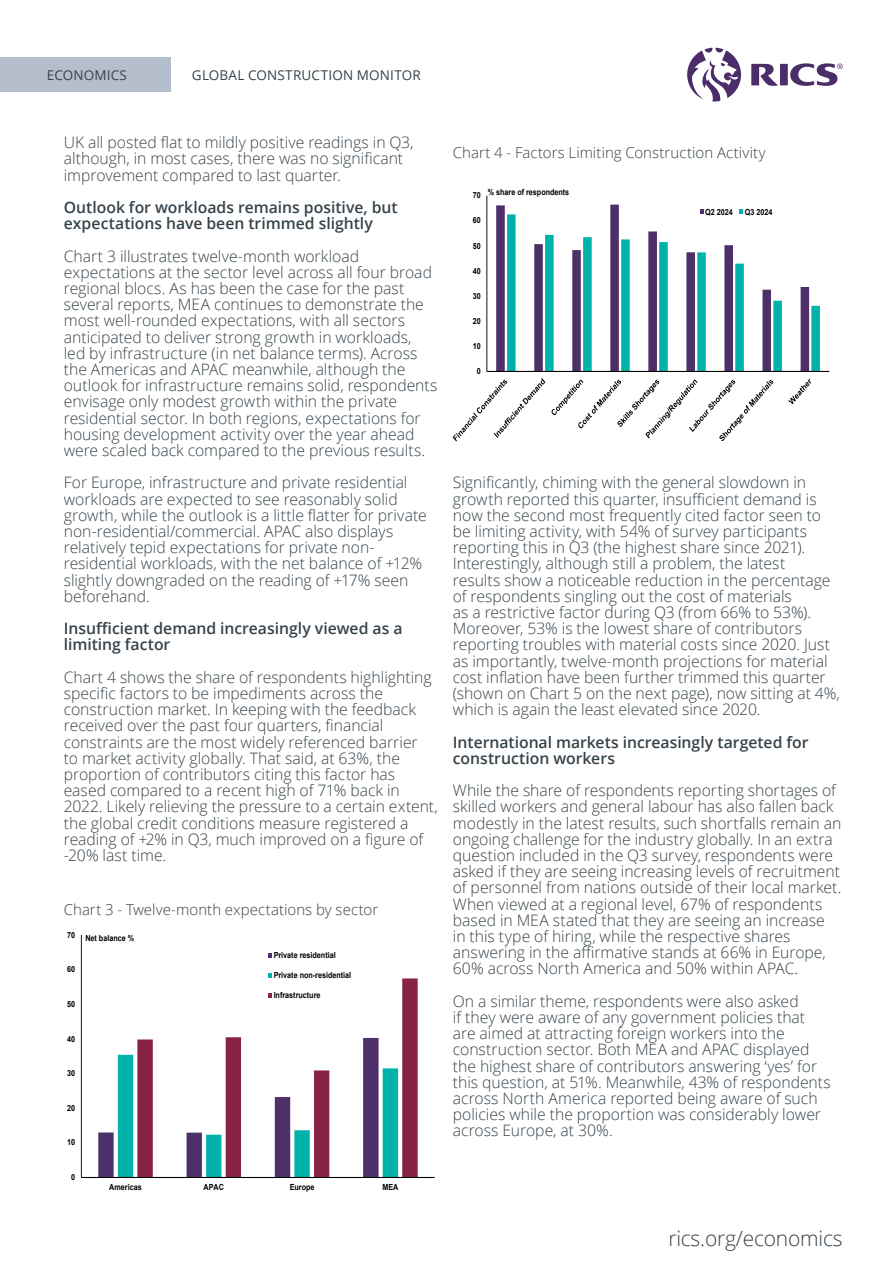
<style>
.page{position:relative;width:893px;height:1263px;background:#fff}
.page>*{position:absolute;margin:0;border:0;box-sizing:border-box;transform-origin:0 0}
.t1{font:300 21px "Open Sans";letter-spacing:-.01em;color:#36414a}
.Paragraph_Style{font:300 15.75px/16.2px "Open Sans";color:#36424a}
.Paragraph_Style-2{font:600 15.75px/16.2px "Open Sans";color:#36424a}
.Chart_description_text{font:300 15px "Open Sans";letter-spacing:.005em;color:#36424a}
.t2{font:13.5px "Open Sans";letter-spacing:.015em;color:#36424a}
.t3{font:700 8.4px "Arial";color:#000;scale:.86 1}
</style>
<div class="page">
<div style="left:0;top:58px;width:171px;height:34px;background:#b4becd"></div>
<svg style="left:687px;top:48px;width:156px;height:54px"></svg>
<svg style="left:496px;top:205px;width:247px;height:166px"></svg>
<svg style="left:507px;top:214px;width:313px;height:157px"></svg>
<hr style="left:487px;top:196px;width:1px;height:175px;background:#000">
<hr style="left:487px;top:371px;width:342px;height:1px;background:#000">
<svg style="left:453px;top:378px;width:92px;height:63px"></svg>
<svg style="left:551px;top:380px;width:222px;height:61px"></svg>
<svg style="left:788px;top:379px;width:23px;height:25px"></svg>
<svg style="left:700px;top:210px;width:4px;height:4px"></svg>
<svg style="left:739px;top:210px;width:4px;height:4px"></svg>
<svg style="left:98px;top:1054px;width:39px;height:123px"></svg>
<svg style="left:137px;top:978px;width:281px;height:199px"></svg>
<hr style="left:81px;top:935px;width:1px;height:242px;background:#000">
<hr style="left:81px;top:1177px;width:353px;height:1px;background:#000">
<svg style="left:268px;top:953px;width:4px;height:5px"></svg>
<svg style="left:268px;top:973px;width:4px;height:5px"></svg>
<svg style="left:268px;top:993px;width:4px;height:4px"></svg>
<p class="t2" style="left:47px;top:66px;width:82px">ECONOMICS</p>
<p class="t2" style="left:192px;top:66px;width:230px">GLOBAL CONSTRUCTION MONITOR</p>
<p class="Paragraph_Style" style="left:64px;top:134px;width:351px">UK all posted flat to mildly positive readings in Q3, although, in most cases, there was no significant improvement compared to last quarter.</p>
<p class="Paragraph_Style-2" style="left:64px;top:199px;width:336px">Outlook for workloads remains positive, but expectations have been trimmed slightly</p>
<p class="Paragraph_Style" style="left:64px;top:247px;width:375px">Chart 3 illustrates twelve-month workload expectations at the sector level across all four broad regional blocs. As has been the case for the past several reports, MEA continues to demonstrate the most well-rounded expectations, with all sectors anticipated to deliver strong growth in workloads,<br>led by infrastructure (in net balance terms). Across the Americas and APAC meanwhile, although the outlook for infrastructure remains solid, respondents envisage only modest growth within the private residential sector. In both regions, expectations for housing development activity over the year ahead were scaled back compared to the previous results.</p>
<p class="Paragraph_Style" style="left:64px;top:474px;width:364px">For Europe, infrastructure and private residential workloads are expected to see reasonably solid growth, while the outlook is a little flatter for private non-residential/commercial. APAC also displays relatively tepid expectations for private non&shy;residential workloads, with the net balance of +12% slightly downgraded on the reading of +17% seen beforehand.</p>
<p class="Paragraph_Style-2" style="left:64px;top:620px;width:340px">Insufficient demand increasingly viewed as a limiting factor</p>
<p class="Paragraph_Style" style="left:64px;top:668px;width:376px">Chart 4 shows the share of respondents highlighting specific factors to be impediments across the construction market. In keeping with the feedback received over the past four quarters, financial constraints are the most widely referenced barrier<br>to market activity globally. That said, at 63%, the proportion of contributors citing this factor has eased compared to a recent high of 71% back in 2022. Likely relieving the pressure to a certain extent, the global credit conditions measure registered a reading of +2% in Q3, much improved on a figure of -20% last time.</p>
<p class="Chart_description_text" style="left:64px;top:899px;width:316px">Chart 3 - Twelve-month expectations by sector</p>
<p class="t3" style="left:67px;top:929px;width:11px">70</p>
<p class="t3" style="left:67px;top:963px;width:11px">60</p>
<p class="t3" style="left:85px;top:932px;width:58px">Net balance %</p>
<p class="t3" style="left:67px;top:998px;width:11px">50</p>
<p class="t3" style="left:67px;top:1033px;width:11px">40</p>
<p class="t3" style="left:274px;top:949px;width:74px">Private residential</p>
<p class="t3" style="left:274px;top:969px;width:92px">Private non-residential</p>
<p class="t3" style="left:274px;top:989px;width:56px">Infrastructure</p>
<p class="t3" style="left:67px;top:1067px;width:11px">30</p>
<p class="t3" style="left:67px;top:1102px;width:11px">20</p>
<p class="t3" style="left:67px;top:1136px;width:11px">10</p>
<p class="t3" style="left:71px;top:1171px;width:6px">0</p>
<p class="t3" style="left:109px;top:1181px;width:39px">Americas</p>
<p class="t3" style="left:204px;top:1181px;width:25px">APAC</p>
<p class="t3" style="left:290px;top:1181px;width:30px">Europe</p>
<p class="t3" style="left:382px;top:1181px;width:20px">MEA</p>
<p class="Chart_description_text" style="left:453px;top:142px;width:314px">Chart 4 - Factors Limiting Construction Activity</p>
<p class="t3" style="left:488px;top:186px;width:96px">% share of respondents</p>
<p class="t3" style="left:473px;top:189px;width:11px">70</p>
<p class="t3" style="left:473px;top:215px;width:11px">60</p>
<p class="t3" style="left:473px;top:240px;width:11px">50</p>
<p class="t3" style="left:473px;top:265px;width:11px">40</p>
<p class="t3" style="left:473px;top:290px;width:11px">30</p>
<p class="t3" style="left:473px;top:315px;width:11px">20</p>
<p class="t3" style="left:473px;top:340px;width:11px">10</p>
<p class="t3" style="left:477px;top:365px;width:6px">0</p>
<p class="t3" style="left:705px;top:206px;width:34px">Q2 2024</p>
<p class="t3" style="left:745px;top:206px;width:34px">Q3 2024</p>
<p class="Paragraph_Style" style="left:453px;top:474px;width:389px">Significantly, chiming with the general slowdown in growth reported this quarter, insufficient demand is now the second most frequently cited factor seen to be limiting activity, with 54% of survey participants reporting this in Q3 (the highest share since 2021).<br>Interestingly, although still a problem, the latest<br>results show a noticeable reduction in the percentage of respondents singling out the cost of materials<br>as a restrictive factor during Q3 (from 66% to 53%).<br>Moreover, 53% is the lowest share of contributors reporting troubles with material costs since 2020. Just as importantly, twelve-month projections for material cost inflation have been further trimmed this quarter (shown on Chart 5 on the next page), now sitting at 4%, which is again the least elevated since 2020.</p>
<p class="Paragraph_Style-2" style="left:453px;top:733px;width:357px">International markets increasingly targeted for construction workers</p>
<p class="Paragraph_Style" style="left:453px;top:782px;width:390px">While the share of respondents reporting shortages of skilled workers and general labour has also fallen back modestly in the latest results, such shortfalls remain an ongoing challenge for the industry globally. In an extra question included in the Q3 survey, respondents were asked if they are seeing increasing levels of recruitment of personnel from nations outside of their local market.<br>When viewed at a regional level, 67% of respondents based in MEA stated that they are seeing an increase in this type of hiring, while the respective shares answering in the affirmative stands at 66% in Europe, 60% across North America and 50% within APAC.</p>
<p class="Paragraph_Style" style="left:453px;top:992px;width:379px">On a similar theme, respondents were also asked<br>if they were aware of any government policies that are aimed at attracting foreign workers into the construction sector. Both MEA and APAC displayed the highest share of contributors answering ‘yes’ for this question, at 51%. Meanwhile, 43% of respondents across North America reported being aware of such policies while the proportion was considerably lower across Europe, at 30%.</p>
<h1 class="t1" style="left:668px;top:1223px;width:176px">rics.org/economics</h1>
</div>
